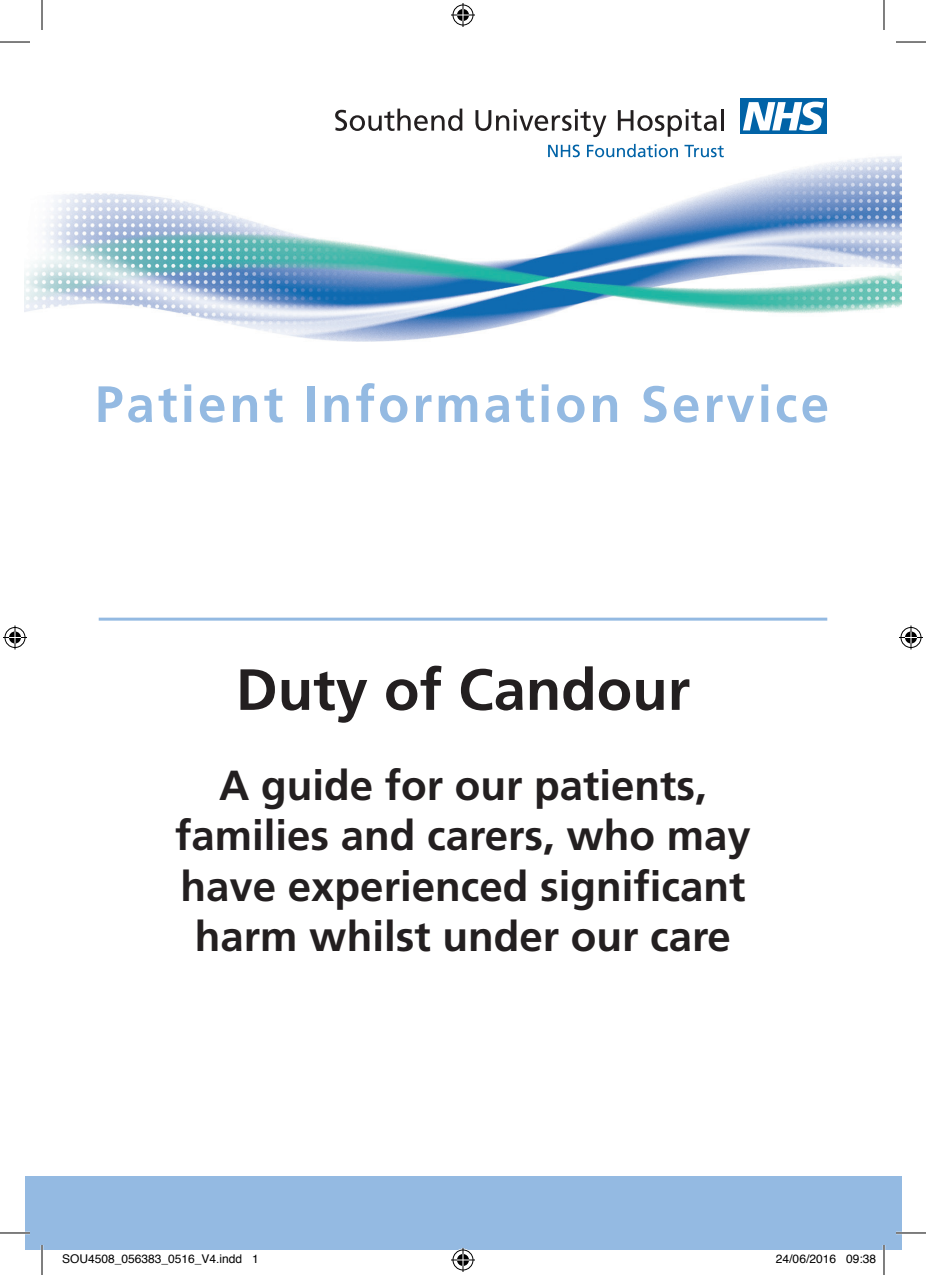
<style>
.page{position:relative;width:926px;height:1275px;background:#fff}
.page>*{position:absolute;margin:0;border:0;box-sizing:border-box;transform-origin:0 0}
.t1{font:700 58px "Frutiger";color:#231f20}
.t2{font:700 51px "Frutiger";letter-spacing:.06em;color:#94bae2}
.t3{font:700 42px/50.4px "Frutiger";color:#231f20;text-align:center}
.t4{font:12px "Helvetica";color:#000}
</style>
<div class="page">
<div style="left:25px;top:1176px;width:876px;height:74px;background:#94bae2"></div>
<hr style="left:99px;top:617px;width:728px;height:3px;background:#94bae2">
<img style="left:25px;top:144px;width:876px;height:198px">
<svg style="left:335px;top:109px;width:127px;height:22px"></svg>
<svg style="left:475px;top:109px;width:131px;height:28px"></svg>
<svg style="left:618px;top:109px;width:99px;height:28px"></svg>
<hr style="left:721px;top:109px;width:3px;height:22px;background:#231f20">
<div style="left:740px;top:99px;width:87px;height:35px;background:#0163a7"></div>
<svg style="left:743px;top:102px;width:81px;height:29px"></svg>
<svg style="left:548px;top:145px;width:32px;height:12px"></svg>
<svg style="left:587px;top:144px;width:91px;height:13px"></svg>
<svg style="left:684px;top:145px;width:40px;height:12px"></svg>
<hr style="left:0;top:1231px;width:30px;height:3px;background:#fff">
<hr style="left:896px;top:1231px;width:30px;height:3px;background:#fff">
<hr style="left:41px;top:1245px;width:2px;height:30px;background:#fff">
<hr style="left:883px;top:1245px;width:2px;height:30px;background:#fff">
<hr style="left:0;top:42px;width:30px;height:1px;background:#000">
<hr style="left:896px;top:42px;width:30px;height:1px;background:#000">
<hr style="left:0;top:1232px;width:30px;height:1px;background:#000">
<hr style="left:896px;top:1232px;width:30px;height:1px;background:#000">
<hr style="left:42px;top:0;width:1px;height:30px;background:#000">
<hr style="left:42px;top:1245px;width:1px;height:30px;background:#000">
<hr style="left:884px;top:0;width:1px;height:30px;background:#000">
<hr style="left:884px;top:1245px;width:1px;height:30px;background:#000">
<svg style="left:451px;top:3px;width:24px;height:24px"></svg>
<svg style="left:451px;top:1248px;width:24px;height:24px"></svg>
<svg style="left:3px;top:625px;width:24px;height:24px"></svg>
<svg style="left:899px;top:625px;width:24px;height:24px"></svg>
<p class="t2" style="left:95px;top:374px;width:735px">Patient Information Service</p>
<h1 class="t1" style="left:236px;top:655px;width:456px">Duty of Candour</h1>
<p class="t3" style="left:175px;top:760px;width:577px">A guide for our patients, families and carers, who may have experienced significant harm whilst under our care</p>
<p class="t4" style="left:62px;top:1249px;width:198px">SOU4508_056383_0516_V4.indd 1</p>
<p class="t4" style="left:776px;top:1249px;width:102px">24/06/2016 09:38</p>
</div>
